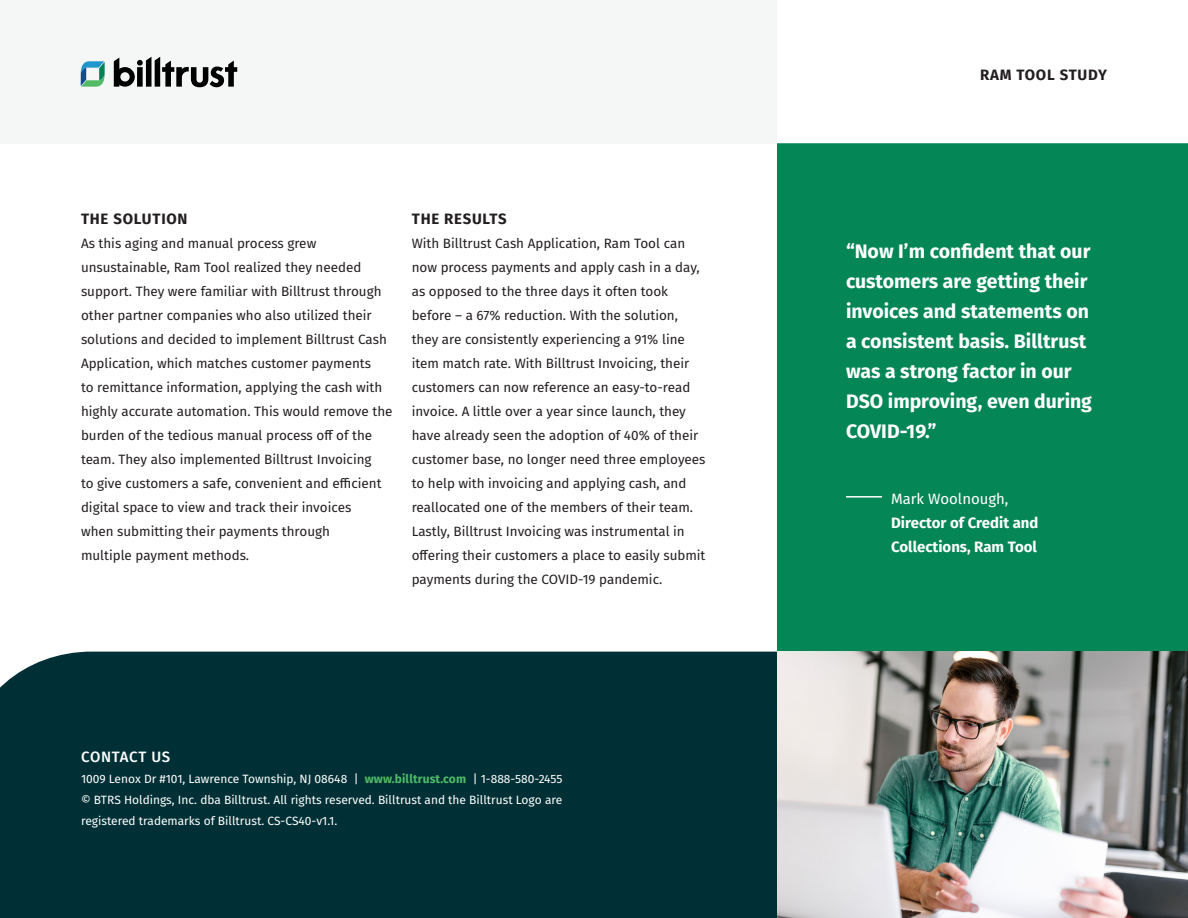
<style>
.page{position:relative;width:1188px;height:918px;background:#fff}
.page>*{position:absolute;margin:0;border:0;box-sizing:border-box;transform-origin:0 0}
.t1{font:700 19.5px/30px "Fira Sans";color:#fff}
.t2{font:700 15px/24px "Fira Sans";color:#fff}
.t3{font:700 15px "Fira Sans";letter-spacing:.05em;color:#231f20}
.t4{font:15px "Fira Sans";color:#fff}
.t5{font:500 15px "Fira Sans";letter-spacing:.04em;color:#fff}
.t6{font:13.5px/24px "Fira Sans";color:#231f20}
.t7{font:12px/21px "Fira Sans";color:#fff;text-align:justify}
.s1{font-weight:700;color:#4fba65}
</style>
<div class="page">
<div style="left:778px;top:144px;width:410px;height:532px;background:#058657"></div>
<div style="left:0;top:651px;width:1160px;height:267px;background:#003035"></div>
<hr style="left:846px;top:496px;width:36px;height:2px;background:#fff">
<div style="left:0;top:0;width:777px;height:144px;background:#f5f7f7"></div>
<svg style="left:114px;top:57px;width:123px;height:30px"></svg>
<svg style="left:81px;top:61px;width:24px;height:26px"></svg>
<img style="left:777px;top:652px;width:410px;height:266px">
<p class="t3" style="left:980px;top:62px;width:128px">RAM TOOL STUDY</p>
<p class="t3" style="left:81px;top:206px;width:108px">THE SOLUTION</p>
<p class="t6" style="left:81px;top:231px;width:313px">As this aging and manual process grew unsustainable, Ram Tool realized they needed support. They were familiar with Billtrust through other partner companies who also utilized their solutions and decided to implement Billtrust Cash Application, which matches customer payments<br>to remittance information, applying the cash with highly accurate automation. This would remove the burden of the tedious manual process off of the team. They also implemented Billtrust Invoicing<br>to give customers a safe, convenient and efficient digital space to view and track their invoices<br>when submitting their payments through<br>multiple payment methods.</p>
<p class="t3" style="left:412px;top:206px;width:96px">THE RESULTS</p>
<p class="t6" style="left:412px;top:231px;width:295px">With Billtrust Cash Application, Ram Tool can now process payments and apply cash in a day, as opposed to the three days it often took before – a 67% reduction. With the solution, they are consistently experiencing a 91% line item match rate. With Billtrust Invoicing, their customers can now reference an easy-to-read invoice. A little over a year since launch, they have already seen the adoption of 40% of their customer base, no longer need three employees to help with invoicing and applying cash, and reallocated one of the members of their team.<br>Lastly, Billtrust Invoicing was instrumental in offering their customers a place to easily submit payments during the COVID-19 pandemic.</p>
<p class="t1" style="left:846px;top:234px;width:248px">“Now I’m confident that our customers are getting their invoices and statements on a consistent basis. Billtrust was a strong factor in our<br>DSO improving, even during<br>COVID-19.”</p>
<p class="t4" style="left:891px;top:488px;width:119px">Mark Woolnough,</p>
<p class="t2" style="left:891px;top:510px;width:149px">Director of Credit and<br>Collections, Ram Tool</p>
<p class="t5" style="left:81px;top:745px;width:91px">CONTACT US</p>
<p class="t7" style="left:81px;top:768px;width:483px">1009 Lenox Dr #101, Lawrence Township, NJ 08648 | <span class="s1">www.billtrust.com</span> | 1-888-580-2455 © BTRS Holdings, Inc. dba Billtrust. All rights reserved. Billtrust and the Billtrust Logo are registered trademarks of Billtrust. CS-CS40-v1.1.</p>
</div>
